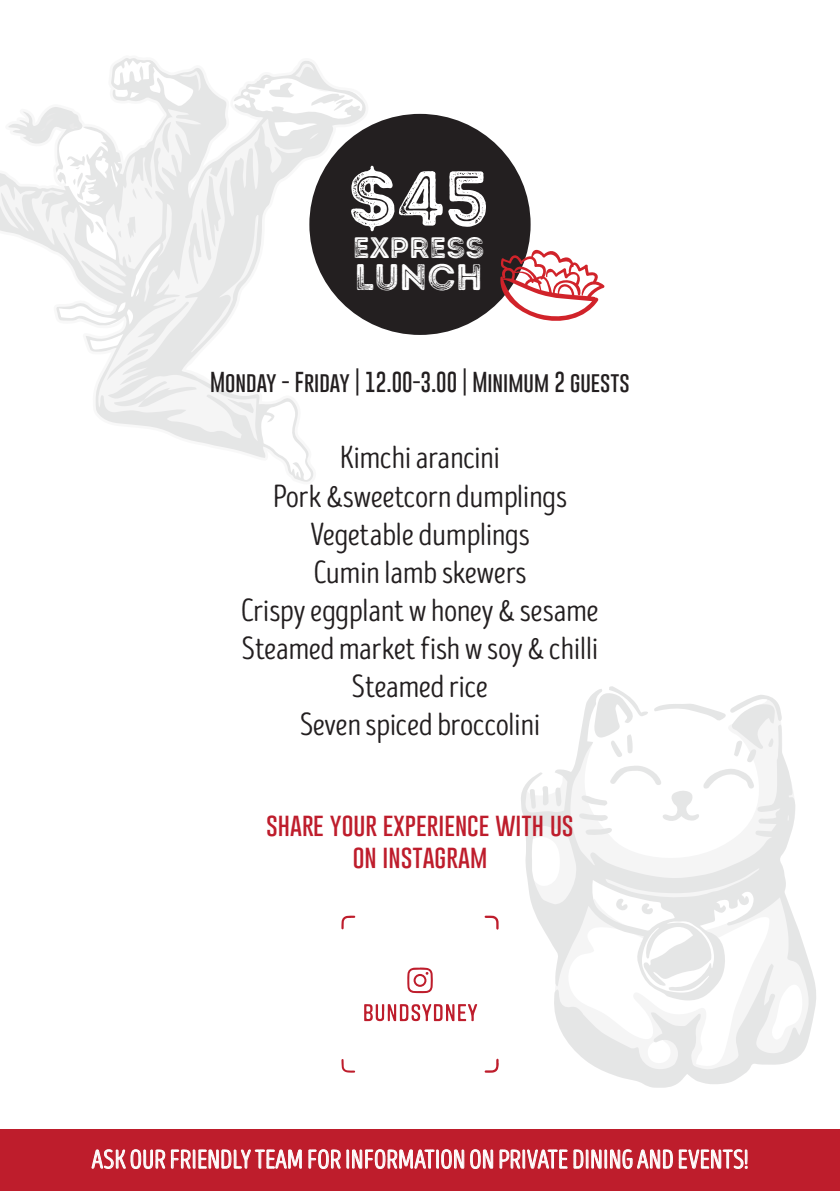
<style>
.page{position:relative;width:840px;height:1191px;background:#fff}
.page>*{position:absolute;margin:0;border:0;box-sizing:border-box;transform-origin:0 0}
.t1{font:77.6px "Intro Rust G Base 2 Line";color:#fff}
.t2{font:37px "Intro Rust G Base 2 Line";color:#fff}
.t3{font:32px "Intro Head R Base";letter-spacing:-.01em;color:#231f20}
.t4{font:29.6px "Intro Rust G Base 2 Line";color:#fff}
.t5{font:26px "Intro Head R Base";letter-spacing:.01em;color:#fff}
.t6{font:100 24px "Gobold";color:#be1d2c}
.t7{font:100 21px "Gobold";color:#231f20}
</style>
<div class="page">
<svg style="left:634px;top:969px;width:182px;height:118px"></svg>
<svg style="left:521px;top:686px;width:290px;height:394px"></svg>
<svg style="left:0;top:58px;width:367px;height:418px"></svg>
<svg style="left:227px;top:398px;width:86px;height:84px"></svg>
<svg style="left:8px;top:59px;width:213px;height:348px"></svg>
<svg style="left:228px;top:76px;width:136px;height:67px"></svg>
<div style="left:309px;top:114px;width:221px;height:221px;background:#231f20;border-radius:50%"></div>
<svg style="left:498px;top:248px;width:106px;height:73px"></svg>
<div style="left:0;top:1129px;width:839px;height:62px;background:#be1d2c"></div>
<svg style="left:91px;top:1149px;width:211px;height:20px"></svg>
<svg style="left:308px;top:1149px;width:439px;height:20px"></svg>
<svg style="left:341px;top:915px;width:158px;height:158px"></svg>
<p class="t1" style="left:347px;top:149px;width:143px">$45</p>
<p class="t4" style="left:353px;top:228px;width:133px">EXPRESS</p>
<p class="t2" style="left:354px;top:253px;width:130px">LUNCH</p>
<p class="t7" style="left:210px;top:368px;width:421px">Monday - Friday | 12.00-3.00 | Minimum 2 guests</p>
<p class="t3" style="left:340px;top:440px;width:161px">Kimchi arancini</p>
<p class="t3" style="left:273px;top:478px;width:295px">Pork &amp;sweetcorn dumplings</p>
<p class="t3" style="left:310px;top:516px;width:220px">Vegetable dumplings</p>
<p class="t3" style="left:313px;top:554px;width:214px">Cumin lamb skewers</p>
<p class="t3" style="left:241px;top:592px;width:359px">Crispy eggplant w honey &amp; sesame</p>
<p class="t3" style="left:241px;top:630px;width:358px">Steamed market fish w soy &amp; chilli</p>
<p class="t3" style="left:351px;top:668px;width:138px">Steamed rice</p>
<p class="t3" style="left:299px;top:706px;width:242px">Seven spiced broccolini</p>
<p class="t6" style="left:266px;top:808px;width:309px">share your experience with us</p>
<p class="t6" style="left:352px;top:840px;width:136px">on instagram</p>
<p class="t5" style="left:92px;top:1145px;width:658px">ASK OUR FRIENDLY TEAM FOR INFORMATION ON PRIVATE DINING AND EVENTS!</p>
</div>
